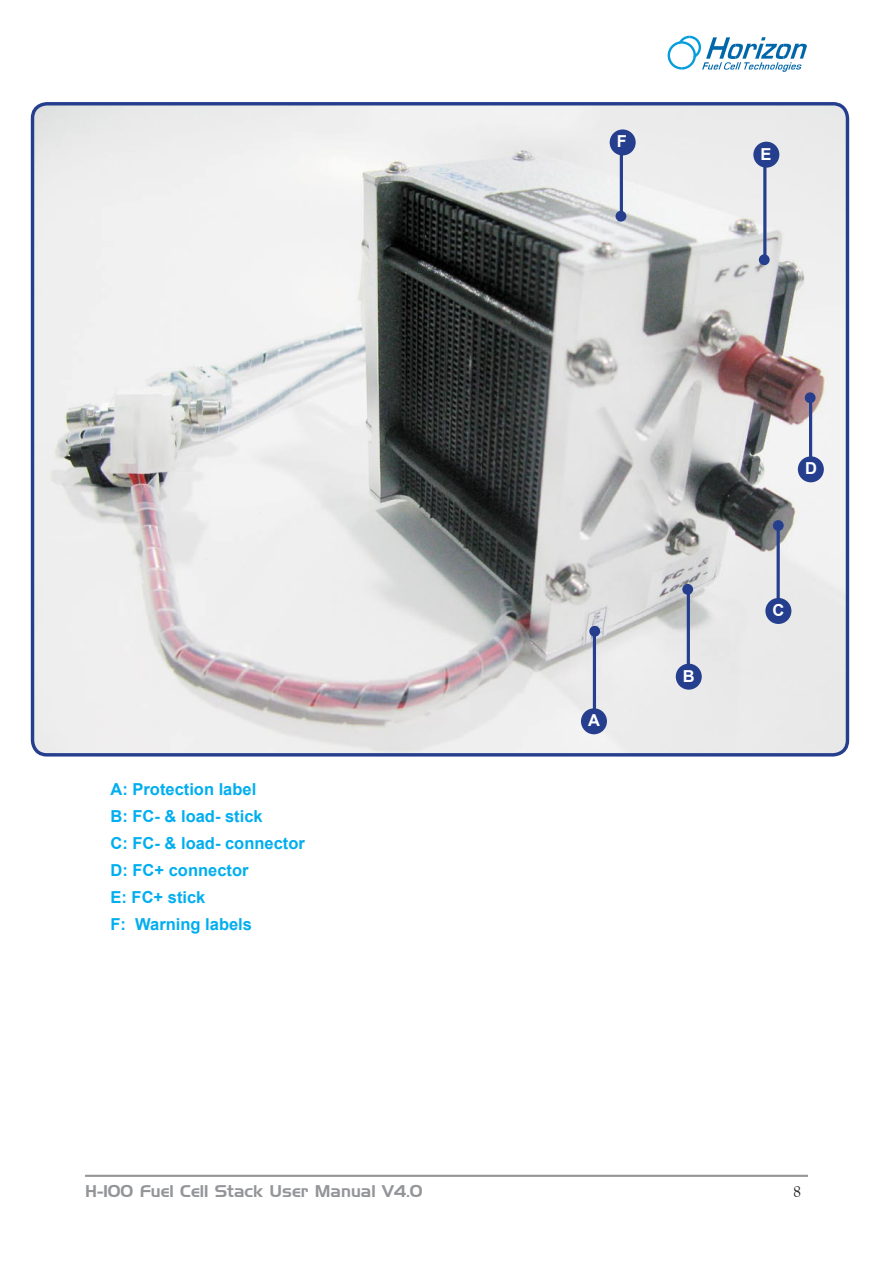
<style>
.page{position:relative;width:893px;height:1263px;background:#fff}
.page>*{position:absolute;margin:0;border:0;box-sizing:border-box;transform-origin:0 0}
.t1{font:700 16.5px/27px "Arial";color:#00aeef}
.t2{font:16.5px "Handel Gothic BT";color:#939598}
.t3{font:700 16.5px "Arial";color:#fff}
.t4{font:16.5px "Californian FB";color:#231f20}
</style>
<div class="page">
<svg style="left:668px;top:36px;width:139px;height:36px"></svg>
<hr style="left:85px;top:1175px;width:723px;height:2px;background:#939598">
<img style="left:33px;top:106px;width:814px;height:649px">
<div style="left:31px;top:102px;width:818px;height:654px;border:3px solid #253f8e;border-radius:15px"></div>
<hr style="left:593px;top:636px;width:3px;height:74px;background:#253f8e">
<hr style="left:687px;top:592px;width:3px;height:75px;background:#253f8e">
<hr style="left:777px;top:526px;width:3px;height:74px;background:#253f8e">
<hr style="left:809px;top:398px;width:3px;height:61px;background:#253f8e">
<hr style="left:763px;top:165px;width:3px;height:94px;background:#253f8e">
<hr style="left:620px;top:154px;width:3px;height:61px;background:#253f8e">
<div style="left:759px;top:254px;width:11px;height:11px;background:#253f8e;border-radius:50%"></div>
<div style="left:805px;top:392px;width:11px;height:11px;background:#253f8e;border-radius:50%"></div>
<div style="left:773px;top:520px;width:11px;height:11px;background:#253f8e;border-radius:50%"></div>
<div style="left:682px;top:584px;width:11px;height:11px;background:#253f8e;border-radius:50%"></div>
<div style="left:589px;top:626px;width:11px;height:11px;background:#253f8e;border-radius:50%"></div>
<div style="left:615px;top:211px;width:11px;height:11px;background:#253f8e;border-radius:50%"></div>
<div style="left:581px;top:708px;width:26px;height:26px;background:#253f8e;border-radius:50%"></div>
<div style="left:676px;top:664px;width:26px;height:26px;background:#253f8e;border-radius:50%"></div>
<div style="left:765px;top:598px;width:26px;height:26px;background:#253f8e;border-radius:50%"></div>
<div style="left:798px;top:456px;width:26px;height:26px;background:#253f8e;border-radius:50%"></div>
<div style="left:753px;top:142px;width:26px;height:26px;background:#253f8e;border-radius:50%"></div>
<div style="left:610px;top:129px;width:26px;height:26px;background:#253f8e;border-radius:50%"></div>
<p class="t1" style="left:111px;top:776px;width:196px">A: Protection label<br>B: FC- &amp; load- stick<br>C: FC- &amp; load- connector<br>D: FC+ connector<br>E: FC+ stick<br>F: Warning labels</p>
<p class="t3" style="left:617px;top:131px;width:12px">F</p>
<p class="t3" style="left:761px;top:143px;width:13px">E</p>
<p class="t3" style="left:588px;top:709px;width:13px">A</p>
<p class="t3" style="left:683px;top:665px;width:13px">B</p>
<p class="t3" style="left:805px;top:458px;width:13px">D</p>
<p class="t3" style="left:773px;top:599px;width:13px">C</p>
<p class="t2" style="left:85px;top:1181px;width:339px">H-100 Fuel Cell Stack User Manual V4.0</p>
<p class="t4" style="left:793px;top:1183px;width:10px">8</p>
</div>
